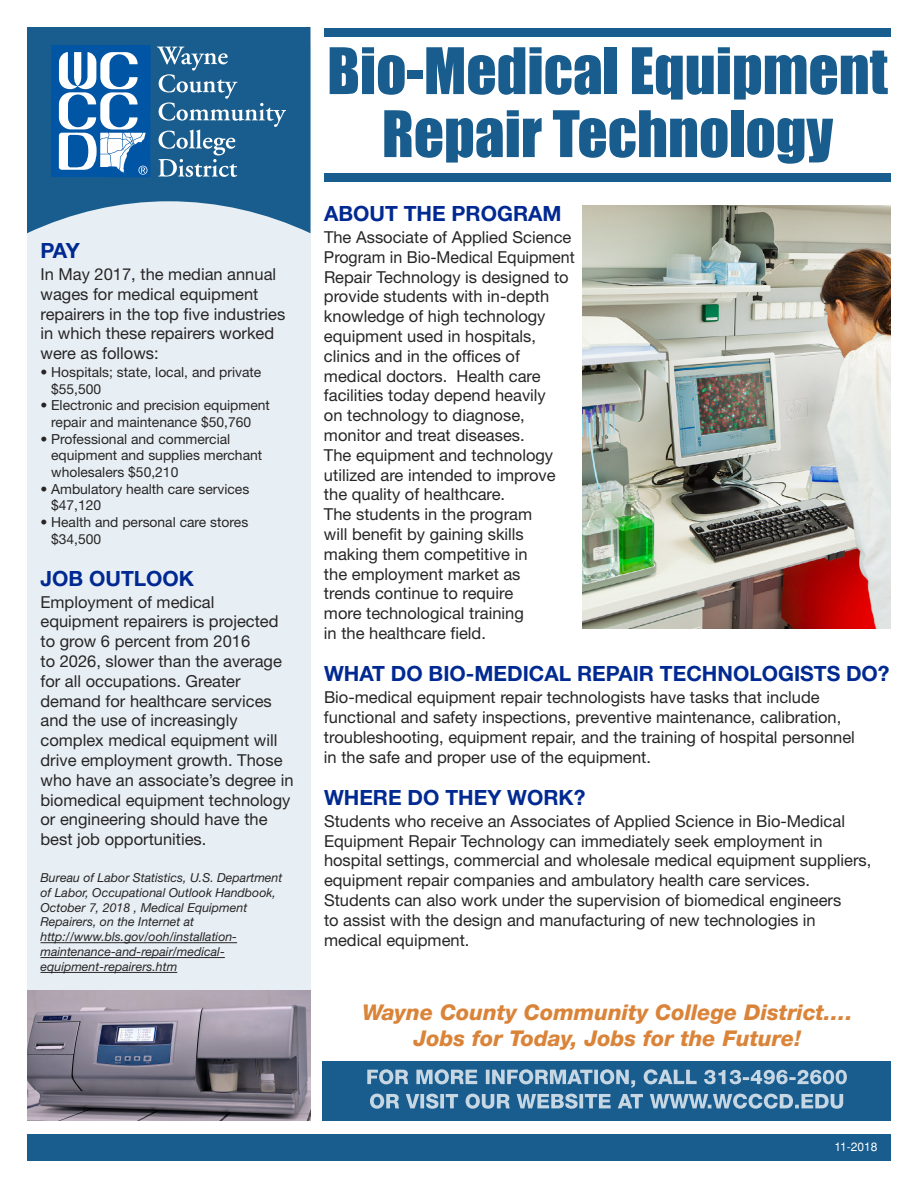
<style>
.page{position:relative;width:918px;height:1188px;background:#fff}
.page>*{position:absolute;margin:0;border:0;box-sizing:border-box;transform-origin:0 0}
.t1{font:59.25px/63px "Impact";color:#195d8e;text-align:center}
.t2{font:italic 800 21.75px/26.1px "Helvetica Neue";color:#da8439;text-align:center}
.t3{font:700 21px "Helvetica Neue";color:#002991}
.t4{font:16.5px/19.8px "Helvetica Neue";color:#272526}
.t5{font:13.8px/16.6px "Helvetica Neue";color:#272526}
.t6{font:italic 12.3px/14.9px "Helvetica Neue";color:#272526}
.t7{font:12px "Helvetica";color:#fff}
</style>
<div class="page">
<div style="left:27px;top:45px;width:283px;height:1076px;background:#e8eff4"></div>
<svg style="left:27px;top:27px;width:283px;height:206px;fill:#195d8e"></svg>
<div style="left:27px;top:1134px;width:864px;height:27px;background:#195d8e"></div>
<div style="left:323px;top:1061px;width:568px;height:59px;background:#195d8e"></div>
<svg style="left:367px;top:1069px;width:317px;height:19px"></svg>
<svg style="left:370px;top:1094px;width:319px;height:15px"></svg>
<img style="left:27px;top:991px;width:283px;height:130px">
<hr style="left:40px;top:942px;width:197px;height:1px;background:#272526">
<hr style="left:40px;top:957px;width:185px;height:1px;background:#272526">
<hr style="left:40px;top:972px;width:137px;height:1px;background:#272526">
<div style="left:51px;top:45px;width:99px;height:132px;background:#0155a5"></div>
<div style="left:51px;top:45px;width:100px;height:133px;border:1px solid #0155a5"></div>
<svg style="left:157px;top:47px;width:129px;height:130px;background:#38739d"></svg>
<svg style="left:59px;top:52px;width:89px;height:123px"></svg>
<img style="left:583px;top:206px;width:308px;height:423px">
<div style="left:324px;top:173px;width:567px;height:8px;background:#195d8e"></div>
<div style="left:324px;top:28px;width:567px;height:9px;background:#195d8e"></div>
<p class="t3" style="left:40px;top:243px;width:41px">PAY</p>
<p class="t4" style="left:40px;top:266px;width:246px">In May 2017, the median annual wages for medical equipment repairers in the top five industries in which these repairers worked were as follows:</p>
<p class="t5" style="left:51px;top:365px;width:212px;text-indent:-11px">• Hospitals; state, local, and private $55,500</p>
<p class="t5" style="left:41px;top:399px;width:231px;text-align:center">• Electronic and precision equipment repair and maintenance $50,760</p>
<p class="t5" style="left:51px;top:432px;width:213px;text-indent:-11px">• Professional and commercial equipment and supplies merchant wholesalers $50,210</p>
<p class="t5" style="left:51px;top:482px;width:200px;text-indent:-11px">• Ambulatory health care services $47,120</p>
<p class="t5" style="left:51px;top:515px;width:199px;text-indent:-11px">• Health and personal care stores $34,500</p>
<p class="t3" style="left:40px;top:571px;width:155px">JOB OUTLOOK</p>
<p class="t4" style="left:40px;top:594px;width:255px">Employment of medical equipment repairers is projected to grow 6 percent from 2016<br>to 2026, slower than the average for all occupations. Greater demand for healthcare services and the use of increasingly complex medical equipment will drive employment growth. Those who have an associate’s degree in biomedical equipment technology or engineering should have the best job opportunities.</p>
<p class="t6" style="left:40px;top:871px;width:243px">Bureau of Labor Statistics, U.S. Department of Labor, Occupational Outlook Handbook, October 7, 2018 , Medical Equipment Repairers, on the Internet at http://www.bls.gov/ooh/installation&shy;maintenance-and-repair/medical&shy;equipment-repairers.htm</p>
<h1 class="t1" style="left:327px;top:42px;width:562px">Bio-Medical Equipment<br>Repair Technology</h1>
<p class="t3" style="left:324px;top:206px;width:239px">ABOUT THE PROGRAM</p>
<p class="t4" style="left:324px;top:229px;width:252px">The Associate of Applied Science<br>Program in Bio-Medical Equipment<br>Repair Technology is designed to provide students with in-depth knowledge of high technology equipment used in hospitals, clinics and in the offices of medical doctors. Health care facilities today depend heavily<br>on technology to diagnose, monitor and treat diseases.<br>The equipment and technology utilized are intended to improve the quality of healthcare.<br>The students in the program<br>will benefit by gaining skills making them competitive in<br>the employment market as<br>trends continue to require<br>more technological training<br>in the healthcare field.</p>
<p class="t3" style="left:324px;top:666px;width:567px">WHAT DO BIO-MEDICAL REPAIR TECHNOLOGISTS DO?</p>
<p class="t4" style="left:324px;top:689px;width:532px">Bio-medical equipment repair technologists have tasks that include functional and safety inspections, preventive maintenance, calibration, troubleshooting, equipment repair, and the training of hospital personnel in the safe and proper use of the equipment.</p>
<p class="t3" style="left:324px;top:790px;width:263px">WHERE DO THEY WORK?</p>
<p class="t4" style="left:324px;top:813px;width:549px">Students who receive an Associates of Applied Science in Bio-Medical Equipment Repair Technology can immediately seek employment in hospital settings, commercial and wholesale medical equipment suppliers, equipment repair companies and ambulatory health care services.<br>Students can also work under the supervision of biomedical engineers<br>to assist with the design and manufacturing of new technologies in medical equipment.</p>
<h2 class="t2" style="left:362px;top:1001px;width:492px">Wayne County Community College District….<br>Jobs for Today, Jobs for the Future!</h2>
<p class="t7" style="left:834px;top:1139px;width:45px">11-2018</p>
</div>
